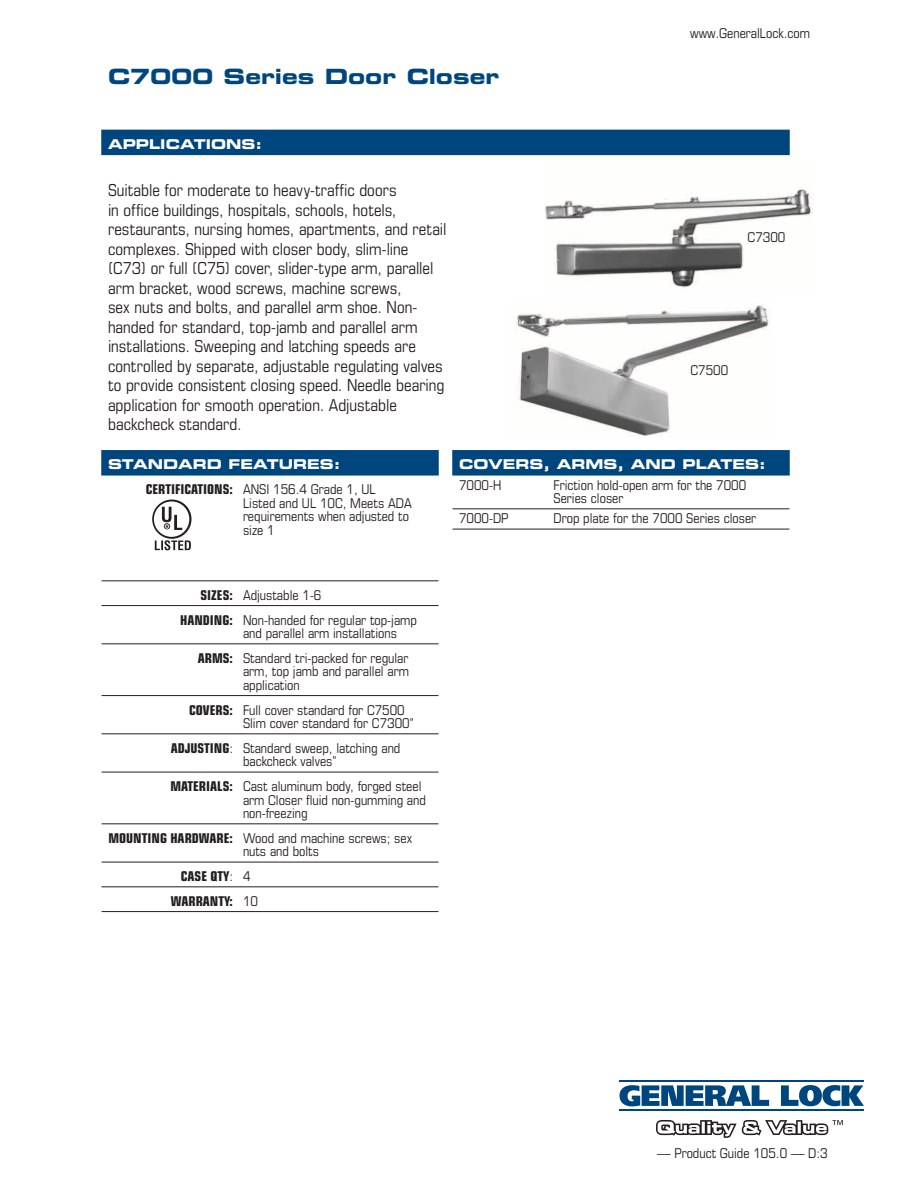
<style>
.page{position:relative;width:918px;height:1188px;background:#fff}
.page>*{position:absolute;margin:0;border:0;box-sizing:border-box;transform-origin:0 0}
.Blue-Title-content{font:21px "Eurostile Bold Extended Two";color:#00467e}
.t1{font:condensed 16.5px/19.5px "Eurostile";color:#231f20}
.General_Specs{font:condensed 13.5px/13.5px "Eurostile";color:#231f20}
.Body_Bold{font:13.5px "Eurostile Bold Extended Two";color:#fff}
.General_Specs-2{font:700 condensed 13.5px "Eurostile";color:#231f20}
.part{font:condensed 13.5px "Eurostile";color:#231f20}
.s1{font-weight:700}
.s2{font-weight:400}
</style>
<div class="page">
<svg style="left:656px;top:1120px;width:187px;height:18px"></svg>
<hr style="left:620px;top:1080px;width:244px;height:2px;background:#00467e">
<hr style="left:620px;top:1109px;width:244px;height:2px;background:#00467e">
<svg style="left:620px;top:1085px;width:149px;height:21px"></svg>
<svg style="left:781px;top:1085px;width:83px;height:21px"></svg>
<div style="left:101px;top:130px;width:689px;height:25px;background:#00467e"></div>
<svg style="left:152px;top:500px;width:40px;height:50px"></svg>
<div style="left:101px;top:450px;width:338px;height:26px;background:#00467e"></div>
<hr style="left:102px;top:581px;width:336px;height:1px;background:#231f20">
<hr style="left:102px;top:605px;width:336px;height:1px;background:#231f20">
<hr style="left:102px;top:644px;width:336px;height:1px;background:#231f20">
<hr style="left:102px;top:695px;width:336px;height:1px;background:#231f20">
<hr style="left:102px;top:734px;width:336px;height:1px;background:#231f20">
<hr style="left:102px;top:772px;width:336px;height:1px;background:#231f20">
<hr style="left:102px;top:824px;width:336px;height:1px;background:#231f20">
<hr style="left:102px;top:862px;width:336px;height:1px;background:#231f20">
<hr style="left:102px;top:887px;width:336px;height:1px;background:#231f20">
<hr style="left:102px;top:911px;width:336px;height:1px;background:#231f20">
<div style="left:452px;top:450px;width:338px;height:26px;background:#00467e"></div>
<hr style="left:453px;top:509px;width:336px;height:1px;background:#231f20">
<hr style="left:453px;top:529px;width:336px;height:1px;background:#231f20">
<img style="left:544px;top:187px;width:269px;height:104px">
<img style="left:516px;top:304px;width:254px;height:132px">
<p class="Blue-Title-content" style="left:108px;top:61px;width:393px">C7000 Series Door Closer</p>
<p class="General_Specs" style="left:690px;top:26px;width:121px">www.GeneralLock.com</p>
<p class="Body_Bold" style="left:108px;top:135px;width:156px">APPLICATIONS:</p>
<p class="t1" style="left:108px;top:180px;width:340px">Suitable for moderate to heavy-traffic doors<br>in office buildings, hospitals, schools, hotels, restaurants, nursing homes, apartments, and retail complexes. Shipped with closer body, slim-line (C73) or full (C75) cover, slider-type arm, parallel arm bracket, wood screws, machine screws,<br>sex nuts and bolts, and parallel arm shoe. Non&shy;handed for standard, top-jamb and parallel arm installations. Sweeping and latching speeds are controlled by separate, adjustable regulating valves to provide consistent closing speed. Needle bearing application for smooth operation. Adjustable backcheck standard.</p>
<p class="Body_Bold" style="left:108px;top:455px;width:234px">STANDARD FEATURES:</p>
<p class="General_Specs" style="left:243px;top:482px;width:170px;text-indent:-97px"><span class="s1">CERTIFICATIONS:</span> ANSI 156.4 Grade 1, UL<br>Listed and UL 10C, Meets ADA requirements when adjusted to size 1</p>
<p class="part" style="left:748px;top:229px;width:39px">C7300</p>
<p class="part" style="left:691px;top:362px;width:39px">C7500</p>
<p class="Body_Bold" style="left:459px;top:455px;width:308px">COVERS, ARMS, AND PLATES:</p>
<p class="General_Specs" style="left:459px;top:478px;width:44px">7000-H</p>
<p class="General_Specs" style="left:554px;top:478px;width:194px">Friction hold-open arm for the 7000<br>Series closer</p>
<p class="General_Specs" style="left:459px;top:512px;width:51px">7000-DP</p>
<p class="General_Specs" style="left:554px;top:512px;width:204px">Drop plate for the 7000 Series closer</p>
<p class="General_Specs" style="left:201px;top:588px;width:123px"><span class="s1">SIZES:</span> Adjustable 1-6</p>
<p class="General_Specs" style="left:243px;top:613px;width:175px;text-indent:-63px"><span class="s1">HANDING:</span> Non-handed for regular top-jamp and parallel arm installations</p>
<p class="General_Specs" style="left:243px;top:651px;width:167px;text-align:justify;text-indent:-45px"><span class="s1">ARMS:</span> Standard tri-packed for regular arm, top jamb and parallel arm application</p>
<p class="General_Specs" style="left:243px;top:703px;width:172px;text-indent:-54px"><span class="s1">COVERS:</span> Full cover standard for C7500<br>Slim cover standard for C7300”</p>
<p class="General_Specs" style="left:243px;top:741px;width:159px;text-indent:-72px"><span class="s1">ADJUSTING</span>: Standard sweep, latching and backcheck valves”</p>
<p class="General_Specs" style="left:243px;top:779px;width:184px;text-indent:-73px"><span class="s1">MATERIALS:</span> Cast aluminum body, forged steel arm Closer fluid non-gumming and non-freezing</p>
<p class="General_Specs" style="left:243px;top:831px;width:171px;text-indent:-135px"><span class="s1">MOUNTING HARDWARE:</span> Wood and machine screws; sex nuts and bolts</p>
<p class="General_Specs-2" style="left:181px;top:868px;width:71px">CASE QTY<span class="s2">: 4</span></p>
<p class="General_Specs-2" style="left:171px;top:893px;width:89px">WARRANTY: <span class="s2">10</span></p>
<p class="General_Specs" style="left:657px;top:1146px;width:172px">— Product Guide 105.0 — D:3</p>
</div>
